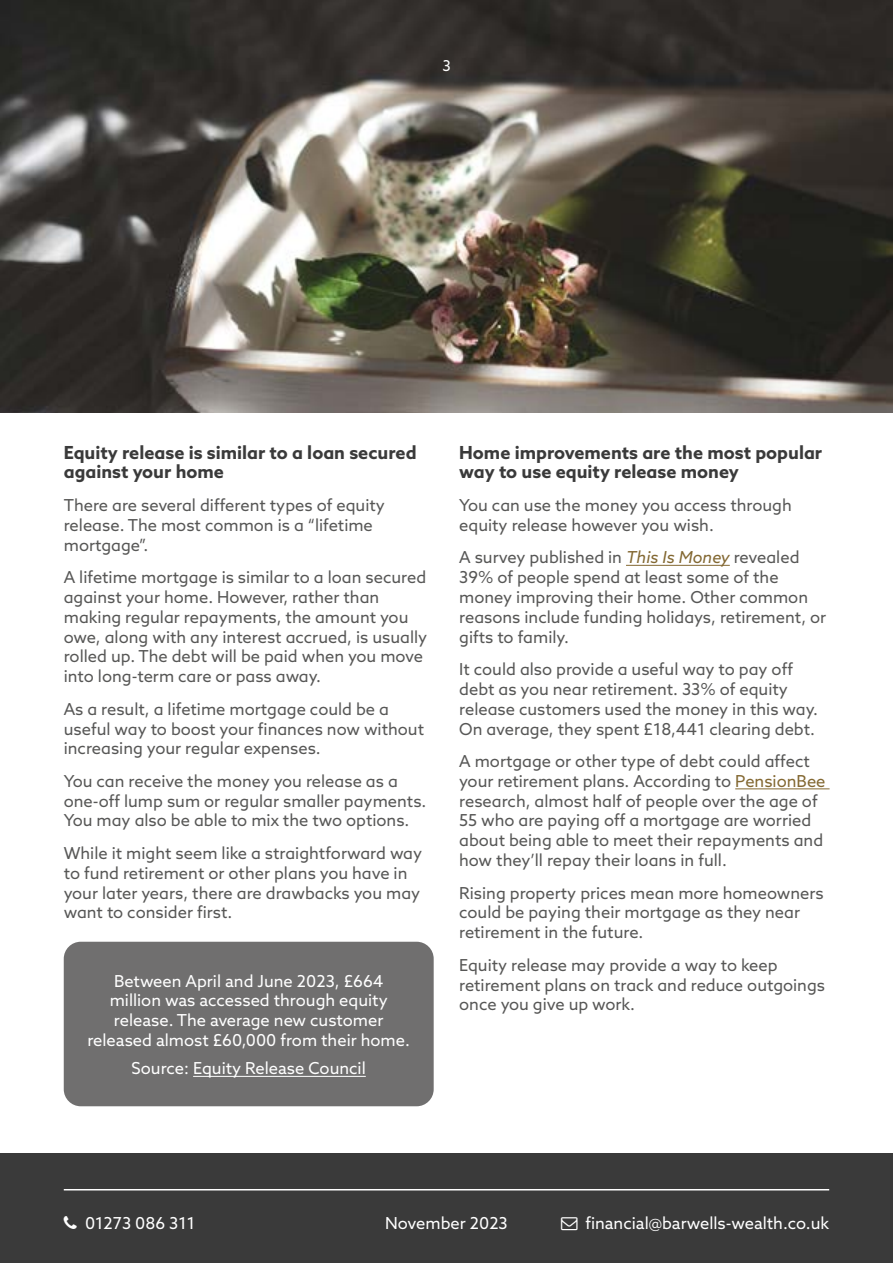
<style>
.page{position:relative;width:893px;height:1263px;background:#fff}
.page>*{position:absolute;margin:0;border:0;box-sizing:border-box;transform-origin:0 0}
.t1{font:700 18px/19.8px "Azo Sans";color:#3a3a3a}
.t2{font:16.5px/19.8px "Azo Sans";color:#575756}
.t3{font:16.5px/19.8px "Azo Sans";color:#fff;text-align:center}
.t4{font:15px "Azo Sans";color:#fff}
.s1{font-style:italic;color:#836832}
.s2{color:#836832}
</style>
<div class="page">
<img style="left:0;top:0;width:893px;height:412px">
<div style="left:0;top:1153px;width:893px;height:110px;background:#3a3a3a"></div>
<hr style="left:64px;top:1189px;width:765px;height:1px;background:#fff">
<div style="left:64px;top:942px;width:370px;height:164px;background:#706f6f;border-radius:17px"></div>
<hr style="left:193px;top:1076px;width:173px;height:1px;background:#fff">
<hr style="left:626px;top:565px;width:104px;height:1px;background:#836832">
<hr style="left:735px;top:788px;width:95px;height:1px;background:#836832">
<p class="t4" style="left:442px;top:56px;width:10px">3</p>
<p class="t1" style="left:64px;top:442px;width:354px">Equity release is similar to a loan secured against your home</p>
<p class="t2" style="left:64px;top:495px;width:323px">There are several different types of equity release. The most common is a “lifetime mortgage”.</p>
<p class="t2" style="left:64px;top:567px;width:365px">A lifetime mortgage is similar to a loan secured against your home. However, rather than making regular repayments, the amount you owe, along with any interest accrued, is usually rolled up. The debt will be paid when you move into long-term care or pass away.</p>
<p class="t2" style="left:64px;top:699px;width:362px">As a result, a lifetime mortgage could be a useful way to boost your finances now without increasing your regular expenses.</p>
<p class="t2" style="left:64px;top:771px;width:364px">You can receive the money you release as a one-off lump sum or regular smaller payments.<br>You may also be able to mix the two options.</p>
<p class="t2" style="left:64px;top:843px;width:360px">While it might seem like a straightforward way to fund retirement or other plans you have in your later years, there are drawbacks you may want to consider first.</p>
<p class="t3" style="left:87px;top:971px;width:324px">Between April and June 2023, £664 million was accessed through equity release. The average new customer released almost £60,000 from their home.</p>
<p class="t3" style="left:132px;top:1058px;width:236px">Source: Equity Release Council</p>
<p class="t1" style="left:459px;top:442px;width:364px">Home improvements are the most popular way to use equity release money</p>
<p class="t2" style="left:459px;top:495px;width:334px">You can use the money you access through equity release however you wish.</p>
<p class="t2" style="left:459px;top:547px;width:369px">A survey published in <span class="s1">This Is Money</span> revealed 39% of people spend at least some of the money improving their home. Other common reasons include funding holidays, retirement, or gifts to family.</p>
<p class="t2" style="left:459px;top:659px;width:360px">It could also provide a useful way to pay off debt as you near retirement. 33% of equity release customers used the money in this way.<br>On average, they spent £18,441 clearing debt.</p>
<p class="t2" style="left:459px;top:751px;width:368px">A mortgage or other type of debt could affect your retirement plans. According to <span class="s2">PensionBee </span>research, almost half of people over the age of 55 who are paying off a mortgage are worried about being able to meet their repayments and how they’ll repay their loans in full.</p>
<p class="t2" style="left:459px;top:883px;width:366px">Rising property prices mean more homeowners could be paying their mortgage as they near retirement in the future.</p>
<p class="t2" style="left:459px;top:955px;width:367px">Equity release may provide a way to keep retirement plans on track and reduce outgoings once you give up work.</p>
<p class="t3" style="left:85px;top:1213px;width:112px">01273 086 311</p>
<p class="t3" style="left:585px;top:1213px;width:245px">financial@barwells-wealth.co.uk</p>
<p class="t3" style="left:385px;top:1213px;width:124px">November 2023</p>
</div>
